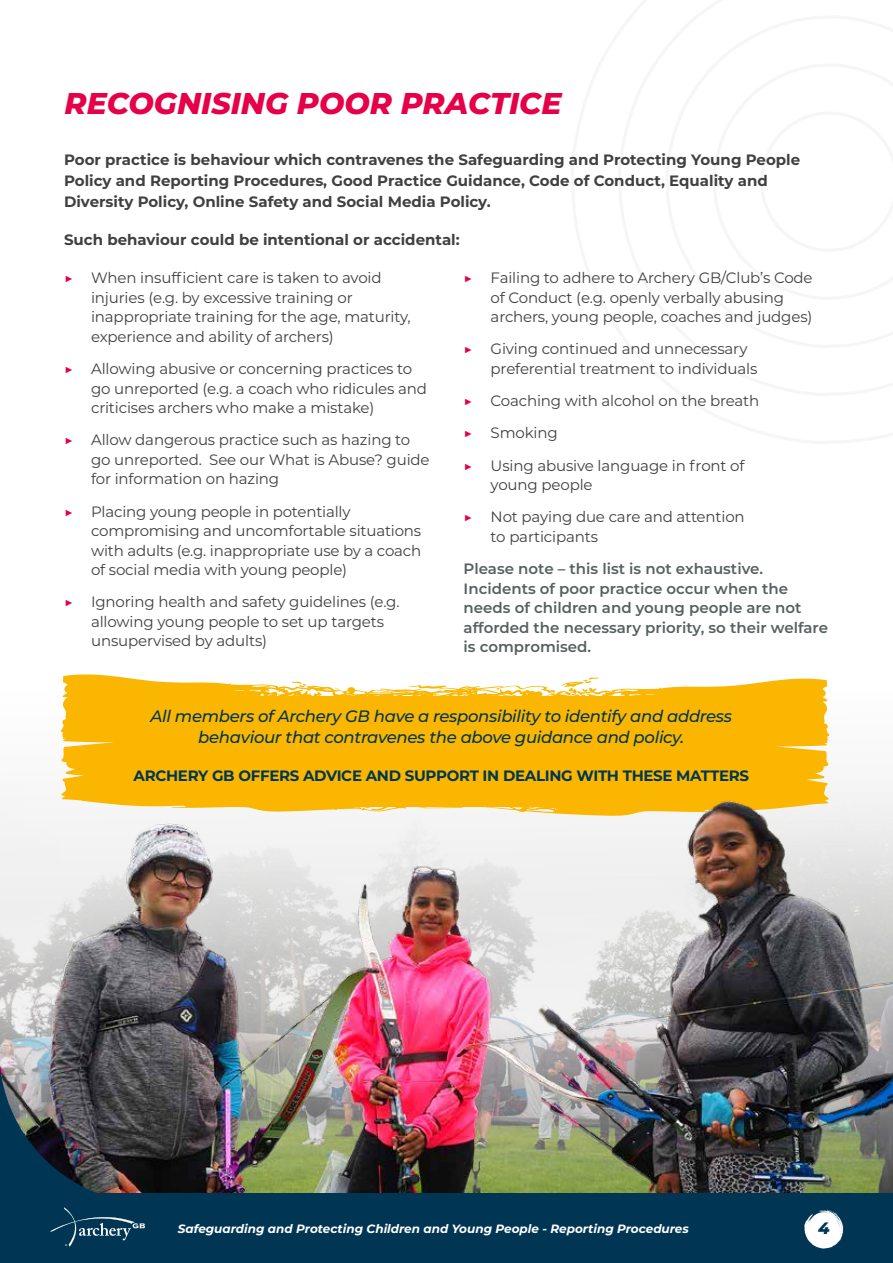
<style>
.page{position:relative;width:893px;height:1263px;background:#fff}
.page>*{position:absolute;margin:0;border:0;box-sizing:border-box;transform-origin:0 0}
.t1{font:italic 800 30px "Montserrat";color:#e60047}
.t2{font:italic 500 16.5px/21px "Montserrat";letter-spacing:-.02em;color:#003654;text-align:center}
.t3{font:italic 800 16.5px "Montserrat";color:#003654}
.t4{font:15px/19.5px "Montserrat";letter-spacing:-.01em;color:#404042}
.t5{font:700 15px/21px "Montserrat";color:#404042}
.t6{font:600 15px/19.5px "Montserrat";color:#576060}
.t7{font:700 15px "Montserrat";letter-spacing:-.02em;color:#003654}
.t8{font:italic 700 12px "Montserrat";color:#fff}
.s1{color:#e60047}
</style>
<div class="page">
<div style="left:0;top:691px;width:893px;height:516px;background:#fbfbfb"></div>
<svg style="left:633px;top:678px;width:197px;height:88px;fill:#fab600"></svg>
<svg style="left:60px;top:674px;width:573px;height:92px;fill:#fab600"></svg>
<div style="left:205px;top:696px;width:459px;height:111px;background:#fab600"></div>
<img style="left:0;top:766px;width:893px;height:428px">
<div style="left:0;top:1194px;width:893px;height:69px;background:#003654"></div>
<img style="left:0;top:1034px;width:178px;height:212px">
<svg style="left:804px;top:1210px;width:39px;height:39px"></svg>
<div style="left:808px;top:1212px;width:31px;height:31px;background:#fff;border-radius:50%"></div>
<h1 class="t1" style="left:65px;top:81px;width:499px">RECOGNISING POOR PRACTICE</h1>
<p class="t5" style="left:64px;top:148px;width:738px">Poor practice is behaviour which contravenes the Safeguarding and Protecting Young People<br>Policy and Reporting Procedures, Good Practice Guidance, Code of Conduct, Equality and<br>Diversity Policy, Online Safety and Social Media Policy.</p>
<p class="t5" style="left:64px;top:228px;width:397px">Such behaviour could be intentional or accidental:</p>
<p class="t4" style="left:91px;top:268px;width:321px;text-indent:-27px"><span class="s1">▶</span> When insufficient care is taken to avoid injuries (e.g. by excessive training or inappropriate training for the age, maturity, experience and ability of archers)</p>
<p class="t4" style="left:91px;top:358px;width:337px;text-indent:-27px"><span class="s1">▶</span> Allowing abusive or concerning practices to go unreported (e.g. a coach who ridicules and criticises archers who make a mistake)</p>
<p class="t4" style="left:91px;top:430px;width:340px;text-indent:-27px"><span class="s1">▶</span> Allow dangerous practice such as hazing to go unreported. See our What is Abuse? guide for information on hazing</p>
<p class="t4" style="left:91px;top:501px;width:332px;text-indent:-27px"><span class="s1">▶</span> Placing young people in potentially compromising and uncomfortable situations with adults (e.g. inappropriate use by a coach of social media with young people)</p>
<p class="t4" style="left:91px;top:592px;width:310px;text-indent:-27px"><span class="s1">▶</span> Ignoring health and safety guidelines (e.g. allowing young people to set up targets unsupervised by adults)</p>
<p class="t4" style="left:491px;top:268px;width:324px;text-indent:-27px"><span class="s1">▶</span> Failing to adhere to Archery GB/Club’s Code of Conduct (e.g. openly verbally abusing archers, young people, coaches and judges)</p>
<p class="t4" style="left:491px;top:339px;width:268px;text-indent:-27px"><span class="s1">▶</span> Giving continued and unnecessary preferential treatment to individuals</p>
<p class="t4" style="left:464px;top:384px;width:297px;line-height:32.2px"><span class="s1">▶</span> Coaching with alcohol on the breath <span class="s1">▶</span> Smoking<br><span class="s1">▶</span> Using abusive language in front of</p>
<p class="t4" style="left:464px;top:468px;width:283px;line-height:32.2px;text-indent:27px">young people<br><span class="s1">▶</span> Not paying due care and attention</p>
<p class="t4" style="left:491px;top:526px;width:109px">to participants</p>
<p class="t6" style="left:464px;top:558px;width:366px">Please note – this list is not exhaustive.<br>Incidents of poor practice occur when the needs of children and young people are not afforded the necessary priority, so their welfare is compromised.</p>
<p class="t2" style="left:151px;top:705px;width:583px">All members of Archery GB have a responsibility to identify and address behaviour that contravenes the above guidance and policy.</p>
<p class="t7" style="left:133px;top:765px;width:617px">ARCHERY GB OFFERS ADVICE AND SUPPORT IN DEALING WITH THESE MATTERS</p>
<p class="t8" style="left:178px;top:1219px;width:512px">Safeguarding and Protecting Children and Young People - Reporting Procedures</p>
<p class="t3" style="left:818px;top:1216px;width:13px">4</p>
</div>
